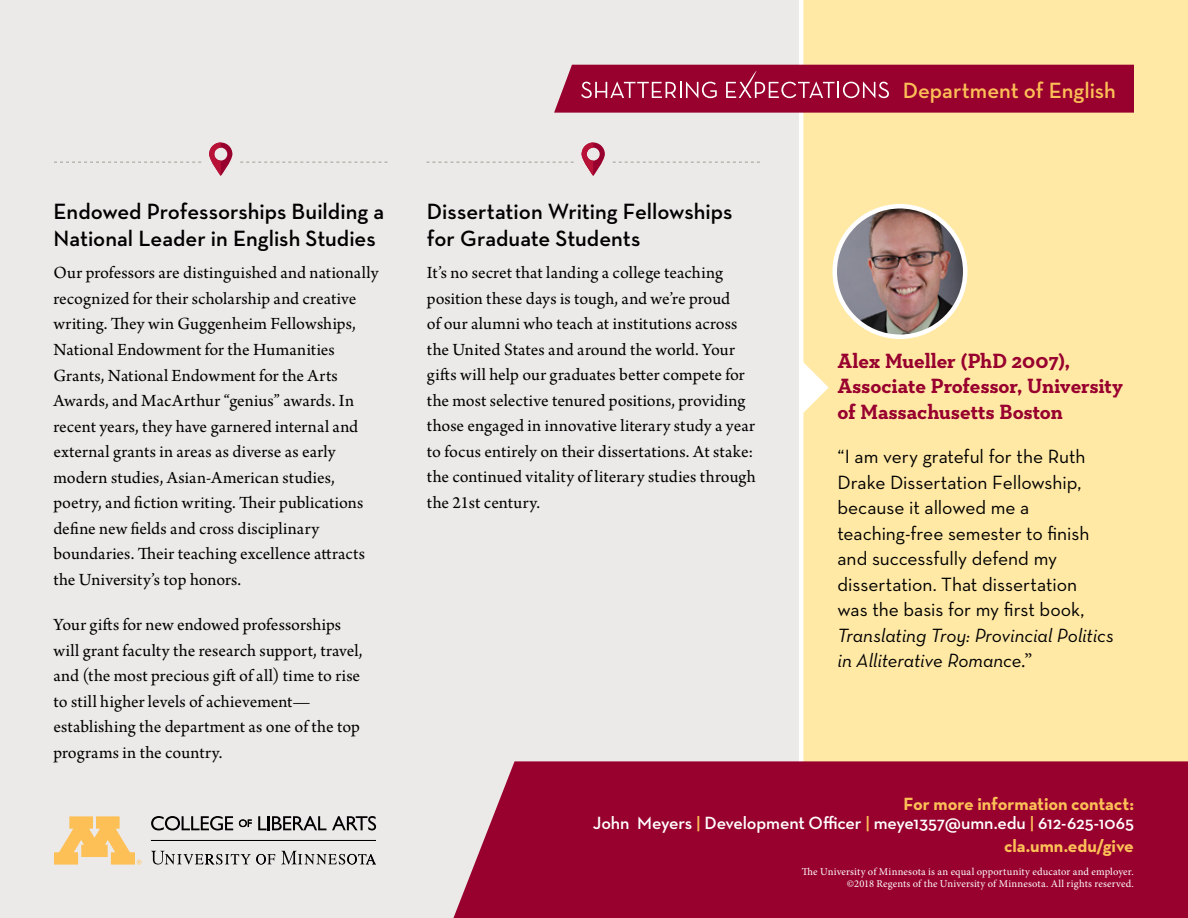
<style>
.page{position:relative;width:1188px;height:918px;background:#eceae8}
.page>*{position:absolute;margin:0;border:0;box-sizing:border-box;transform-origin:0 0}
.t1{font:600 22.5px/27px "Neutraface Text";color:#000}
.t2{font:600 22.5px "Neutraface Text";color:#fdc057}
.t3{font:700 21px/25.2px "Neutraface Slab Text";color:#98002e}
.t4{font:19.5px/25.5px "Neutraface Text";letter-spacing:-.005em;color:#000}
.t5{font:italic 19.5px/25.5px "Neutraface Text";letter-spacing:-.005em;color:#000}
.t6{font:18px/25.5px "Arno Pro";letter-spacing:.005em;color:#000}
.t7{font:600 18px/19.5px "Neutraface Text";letter-spacing:-.01em;color:#fff;text-align:right}
.t8{font:700 18px "Neutraface Text";letter-spacing:-.005em;color:#fdc057}
.t9{font:10.5px/11.6px "Minion Pro";letter-spacing:.015em;color:#fff;text-align:right}
.s1{font-family:"Minion Pro";font-style:normal}
.s2{font-weight:700;color:#fdc057}
.s3{color:#fdc057}
</style>
<div class="page">
<div style="left:799px;top:0;width:389px;height:761px;background:#ffe9a5"></div>
<svg style="left:54px;top:816px;width:88px;height:49px"></svg>
<svg style="left:281px;top:851px;width:95px;height:14px"></svg>
<svg style="left:151px;top:851px;width:124px;height:14px"></svg>
<svg style="left:151px;top:816px;width:82px;height:14px"></svg>
<svg style="left:239px;top:819px;width:13px;height:8px"></svg>
<svg style="left:258px;top:816px;width:68px;height:14px"></svg>
<svg style="left:332px;top:816px;width:44px;height:14px"></svg>
<hr style="left:151px;top:840px;width:225px;height:1px;background:#000">
<svg style="left:554px;top:57px;width:580px;height:56px;background:#ab304f"></svg>
<div style="left:453px;top:761px;width:735px;height:157px;background:#98002e"></div>
<img style="left:835px;top:206px;width:129px;height:131px">
<div style="left:832px;top:204px;width:136px;height:135px;border:4px solid #fff;border-radius:50%"></div>
<svg style="left:799px;top:360px;width:30px;height:57px;background:#fff4d3"></svg>
<svg style="left:209px;top:143px;width:23px;height:33px"></svg>
<svg style="left:54px;top:162px;width:147px;height:1px"></svg>
<svg style="left:240px;top:162px;width:147px;height:1px"></svg>
<svg style="left:582px;top:143px;width:23px;height:33px"></svg>
<svg style="left:426px;top:162px;width:148px;height:1px"></svg>
<svg style="left:613px;top:162px;width:147px;height:1px"></svg>
<p class="t1" style="left:53px;top:198px;width:332px">Endowed Professorships Building a<br>National Leader in English Studies</p>
<p class="t6" style="left:53px;top:261px;width:327px">Our professors are distinguished and nationally recognized for their scholarship and creative writing. They win Guggenheim Fellowships, National Endowment for the Humanities Grants, National Endowment for the Arts Awards, and MacArthur “genius” awards. In recent years, they have garnered internal and external grants in areas as diverse as early modern studies, Asian-American studies, poetry, and fiction writing. Their publications define new fields and cross disciplinary boundaries. Their teaching excellence attracts the University’s top honors.</p>
<p class="t6" style="left:53px;top:613px;width:311px">Your gifts for new endowed professorships will grant faculty the research support, travel, and (the most precious gift of all) time to rise to still higher levels of achievement— establishing the department as one of the top programs in the country.</p>
<p class="t1" style="left:427px;top:198px;width:307px">Dissertation Writing Fellowships for Graduate Students</p>
<p class="t6" style="left:427px;top:261px;width:330px">It’s no secret that landing a college teaching position these days is tough, and we’re proud<br>of our alumni who teach at institutions across the United States and around the world. Your gifts will help our graduates better compete for the most selective tenured positions, providing those engaged in innovative literary study a year to focus entirely on their dissertations. At stake: the continued vitality of literary studies through the 21st century.</p>
<p class="t2" style="left:903px;top:76px;width:215px">Department of English</p>
<p class="t3" style="left:837px;top:348px;width:287px">Alex Mueller (PhD 2007),<br>Associate Professor, University of Massachusetts Boston</p>
<p class="t4" style="left:837px;top:443px;width:253px">“I am very grateful for the Ruth<br>Drake Dissertation Fellowship, because it allowed me a teaching-free semester to finish and successfully defend my dissertation. That dissertation was the basis for my first book,</p>
<p class="t5" style="left:837px;top:622px;width:278px">Translating Troy: Provincial Politics in Alliterative Romance<span class="s1">.”</span></p>
<p class="t7" style="left:593px;top:793px;width:543px"><span class="s2">For more information contact:<br></span>John Meyers <span class="s3">|</span> Development Officer <span class="s3">|</span> meye1357@umn.edu <span class="s3">|</span> 612-625-1065</p>
<p class="t8" style="left:1004px;top:834px;width:131px">cla.umn.edu/give</p>
<p class="t9" style="left:802px;top:866px;width:334px">The University of Minnesota is an equal opportunity educator and employer. ©2018 Regents of the University of Minnesota. All rights reserved.</p>
</div>
